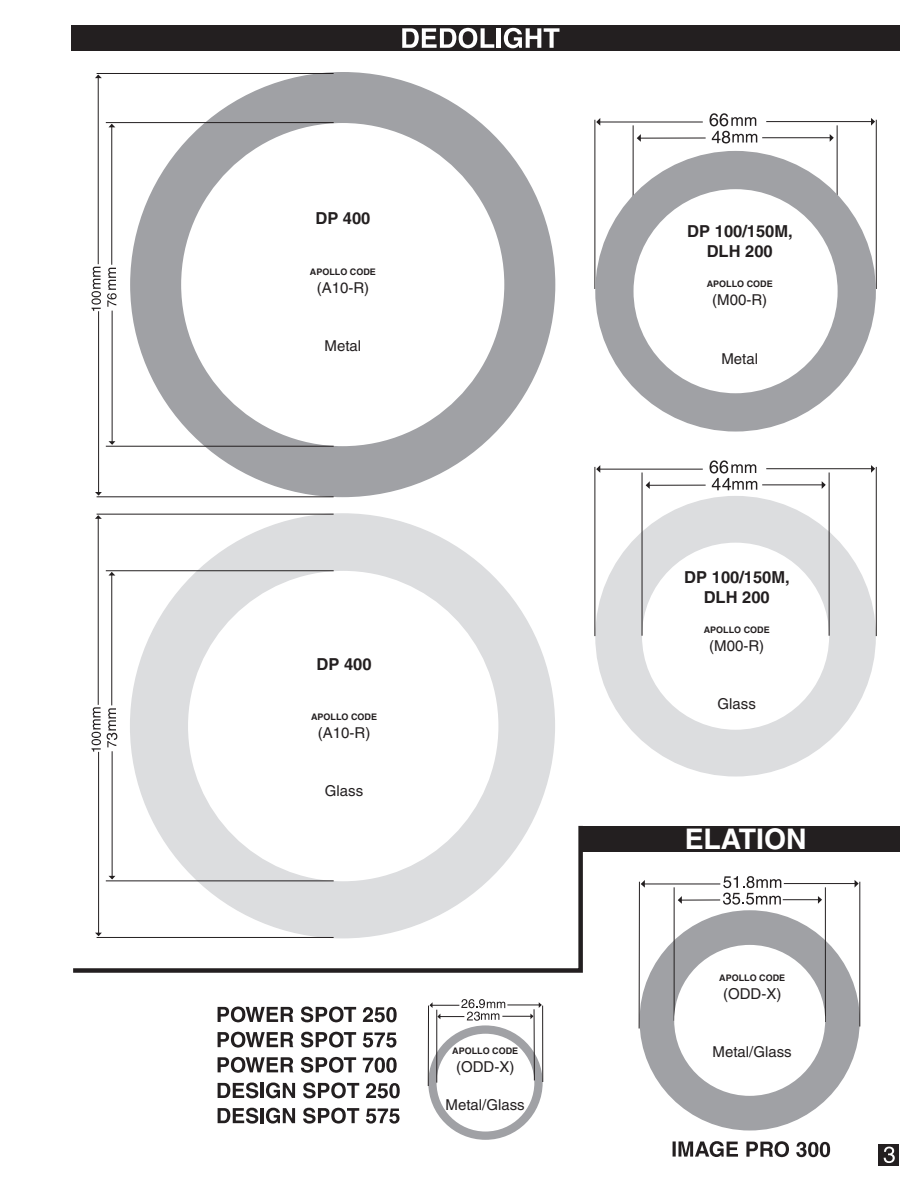
<style>
.page{position:relative;width:918px;height:1188px;background:#fff}
.page>*{position:absolute;margin:0;border:0;box-sizing:border-box;transform-origin:0 0}
.t1{font:700 28.35px "Helvetica";color:#fff}
.t2{font:700 16.5px/19.8px "Helvetica";color:#231f20;text-align:center}
.t3{font:15px "Helvetica";color:#231f20}
.t4{font:700 9px "Helvetica";color:#231f20}
</style>
<div class="page">
<div style="left:72px;top:26px;width:828px;height:25px;background:#231f20"></div>
<div style="left:581px;top:826px;width:318px;height:26px;background:#231f20"></div>
<hr style="left:638px;top:138px;width:68px;height:1px;background:#231f20">
<svg style="left:637px;top:134px;width:4px;height:8px"></svg>
<hr style="left:762px;top:137px;width:71px;height:1px;background:#231f20">
<svg style="left:830px;top:134px;width:4px;height:8px"></svg>
<hr style="left:876px;top:120px;width:1px;height:169px;background:#231f20">
<hr style="left:595px;top:120px;width:1px;height:169px;background:#231f20">
<hr style="left:766px;top:121px;width:108px;height:1px;background:#231f20">
<svg style="left:871px;top:118px;width:4px;height:8px"></svg>
<hr style="left:597px;top:122px;width:106px;height:1px;background:#231f20">
<svg style="left:596px;top:118px;width:4px;height:8px"></svg>
<hr style="left:837px;top:125px;width:1px;height:164px;background:#231f20">
<hr style="left:633px;top:125px;width:1px;height:164px;background:#231f20">
<svg style="left:402px;top:28px;width:92px;height:20px"></svg>
<hr style="left:497px;top:28px;width:4px;height:20px;background:#fff">
<svg style="left:504px;top:28px;width:56px;height:20px"></svg>
<div style="left:130px;top:72px;width:425px;height:425px;background:#a0a1a5;border-radius:50%"></div>
<div style="left:181px;top:123px;width:323px;height:323px;background:#fff;border-radius:50%"></div>
<div style="left:130px;top:513px;width:425px;height:425px;background:#dcdddf;border-radius:50%"></div>
<div style="left:188px;top:571px;width:310px;height:310px;background:#fff;border-radius:50%"></div>
<div style="left:595px;top:151px;width:281px;height:281px;background:#a0a1a5;border-radius:50%"></div>
<div style="left:595px;top:496px;width:281px;height:281px;background:#dcdddf;border-radius:50%"></div>
<div style="left:428px;top:1025px;width:115px;height:115px;background:#a0a1a5;border-radius:50%"></div>
<div style="left:640px;top:910px;width:220px;height:221px;background:#a0a1a5;border-radius:50%"></div>
<hr style="left:112px;top:311px;width:1px;height:133px;background:#231f20">
<svg style="left:109px;top:441px;width:6px;height:4px"></svg>
<hr style="left:111px;top:125px;width:1px;height:140px;background:#231f20">
<hr style="left:97px;top:73px;width:237px;height:1px;background:#231f20">
<hr style="left:97px;top:497px;width:237px;height:1px;background:#231f20">
<hr style="left:98px;top:75px;width:1px;height:189px;background:#231f20">
<svg style="left:95px;top:75px;width:7px;height:3px"></svg>
<hr style="left:98px;top:311px;width:1px;height:184px;background:#231f20">
<svg style="left:95px;top:492px;width:7px;height:4px"></svg>
<hr style="left:106px;top:122px;width:228px;height:1px;background:#231f20">
<hr style="left:106px;top:446px;width:228px;height:1px;background:#231f20">
<svg style="left:92px;top:267px;width:9px;height:44px"></svg>
<svg style="left:107px;top:268px;width:10px;height:39px"></svg>
<hr style="left:112px;top:751px;width:1px;height:128px;background:#231f20">
<hr style="left:111px;top:573px;width:1px;height:132px;background:#231f20">
<svg style="left:109px;top:572px;width:6px;height:4px"></svg>
<hr style="left:97px;top:514px;width:237px;height:1px;background:#231f20">
<hr style="left:98px;top:516px;width:1px;height:189px;background:#231f20">
<svg style="left:95px;top:515px;width:7px;height:4px"></svg>
<hr style="left:98px;top:752px;width:1px;height:183px;background:#231f20">
<hr style="left:106px;top:570px;width:228px;height:1px;background:#231f20">
<svg style="left:92px;top:707px;width:9px;height:45px"></svg>
<svg style="left:107px;top:708px;width:10px;height:39px"></svg>
<div style="left:634px;top:189px;width:204px;height:204px;background:#fff;border-radius:50%"></div>
<div style="left:642px;top:543px;width:187px;height:187px;background:#fff;border-radius:50%"></div>
<svg style="left:710px;top:113px;width:47px;height:30px"></svg>
<hr style="left:647px;top:485px;width:59px;height:1px;background:#231f20">
<svg style="left:646px;top:481px;width:4px;height:8px"></svg>
<hr style="left:762px;top:485px;width:63px;height:1px;background:#231f20">
<svg style="left:822px;top:481px;width:4px;height:8px"></svg>
<hr style="left:876px;top:467px;width:1px;height:169px;background:#231f20">
<hr style="left:595px;top:467px;width:1px;height:169px;background:#231f20">
<hr style="left:766px;top:468px;width:108px;height:1px;background:#231f20">
<svg style="left:871px;top:465px;width:4px;height:8px"></svg>
<hr style="left:597px;top:469px;width:106px;height:1px;background:#231f20">
<svg style="left:596px;top:465px;width:4px;height:8px"></svg>
<hr style="left:829px;top:473px;width:1px;height:163px;background:#231f20">
<hr style="left:642px;top:473px;width:1px;height:163px;background:#231f20">
<svg style="left:710px;top:460px;width:47px;height:30px"></svg>
<hr style="left:679px;top:900px;width:41px;height:1px;background:#231f20">
<svg style="left:678px;top:896px;width:4px;height:8px"></svg>
<hr style="left:783px;top:899px;width:38px;height:1px;background:#231f20">
<svg style="left:818px;top:896px;width:4px;height:8px"></svg>
<hr style="left:860px;top:882px;width:1px;height:144px;background:#231f20">
<hr style="left:639px;top:882px;width:1px;height:146px;background:#231f20">
<hr style="left:784px;top:883px;width:74px;height:1px;background:#231f20">
<svg style="left:855px;top:880px;width:4px;height:7px"></svg>
<hr style="left:642px;top:884px;width:78px;height:1px;background:#231f20">
<svg style="left:641px;top:880px;width:4px;height:8px"></svg>
<hr style="left:825px;top:887px;width:1px;height:135px;background:#231f20">
<hr style="left:674px;top:887px;width:1px;height:134px;background:#231f20">
<hr style="left:673px;top:1141px;width:3px;height:16px;background:#231f20">
<svg style="left:678px;top:1141px;width:60px;height:16px"></svg>
<svg style="left:746px;top:1141px;width:43px;height:16px"></svg>
<div style="left:674px;top:945px;width:151px;height:151px;background:#fff;border-radius:50%"></div>
<svg style="left:796px;top:1142px;width:34px;height:15px"></svg>
<div style="left:437px;top:1034px;width:97px;height:98px;background:#fff;border-radius:50%"></div>
<svg style="left:73px;top:821px;width:510px;height:152px"></svg>
<svg style="left:218px;top:1006px;width:75px;height:16px"></svg>
<svg style="left:301px;top:1006px;width:55px;height:16px"></svg>
<svg style="left:363px;top:1007px;width:34px;height:15px"></svg>
<svg style="left:218px;top:1032px;width:75px;height:16px"></svg>
<svg style="left:301px;top:1032px;width:55px;height:16px"></svg>
<svg style="left:363px;top:1033px;width:33px;height:15px"></svg>
<svg style="left:218px;top:1057px;width:75px;height:16px"></svg>
<svg style="left:301px;top:1057px;width:55px;height:16px"></svg>
<svg style="left:363px;top:1057px;width:34px;height:16px"></svg>
<hr style="left:502px;top:1016px;width:31px;height:1px;background:#231f20">
<hr style="left:542px;top:1006px;width:1px;height:76px;background:#231f20">
<hr style="left:428px;top:1006px;width:1px;height:80px;background:#231f20">
<hr style="left:507px;top:1005px;width:34px;height:1px;background:#231f20">
<hr style="left:534px;top:1009px;width:1px;height:71px;background:#231f20">
<hr style="left:437px;top:1010px;width:1px;height:73px;background:#231f20">
<svg style="left:430px;top:999px;width:75px;height:22px"></svg>
<svg style="left:723px;top:876px;width:58px;height:29px"></svg>
<div style="left:879px;top:1144px;width:20px;height:22px;background:#231f20"></div>
<svg style="left:884px;top:1147px;width:11px;height:16px"></svg>
<svg style="left:218px;top:1083px;width:40px;height:15px"></svg>
<hr style="left:261px;top:1083px;width:3px;height:15px;background:#231f20">
<svg style="left:266px;top:1083px;width:29px;height:15px"></svg>
<svg style="left:303px;top:1083px;width:56px;height:15px"></svg>
<svg style="left:366px;top:1083px;width:34px;height:15px"></svg>
<svg style="left:218px;top:1108px;width:40px;height:16px"></svg>
<hr style="left:261px;top:1108px;width:3px;height:15px;background:#231f20">
<svg style="left:266px;top:1108px;width:29px;height:16px"></svg>
<svg style="left:303px;top:1108px;width:56px;height:16px"></svg>
<svg style="left:366px;top:1109px;width:34px;height:15px"></svg>
<p class="t2" style="left:315px;top:208px;width:57px">DP 400</p>
<p class="t4" style="left:310px;top:266px;width:68px">APOLLO CODE</p>
<p class="t3" style="left:317px;top:279px;width:54px">(A10-R)</p>
<p class="t3" style="left:325px;top:337px;width:38px">Metal</p>
<p class="t2" style="left:687px;top:221px;width:107px">DP 100/150M,<br>DLH 200</p>
<p class="t4" style="left:707px;top:279px;width:68px">APOLLO CODE</p>
<p class="t3" style="left:712px;top:291px;width:56px">(M00-R)</p>
<p class="t3" style="left:721px;top:350px;width:38px">Metal</p>
<p class="t2" style="left:317px;top:654px;width:57px">DP 400</p>
<p class="t4" style="left:311px;top:712px;width:68px">APOLLO CODE</p>
<p class="t3" style="left:318px;top:724px;width:54px">(A10-R)</p>
<p class="t3" style="left:325px;top:782px;width:40px">Glass</p>
<p class="t2" style="left:684px;top:567px;width:107px">DP 100/150M,<br>DLH 200</p>
<p class="t4" style="left:704px;top:624px;width:68px">APOLLO CODE</p>
<p class="t3" style="left:709px;top:637px;width:56px">(M00-R)</p>
<p class="t3" style="left:718px;top:695px;width:40px">Glass</p>
<h1 class="t1" style="left:685px;top:821px;width:124px">ELATION</h1>
<p class="t4" style="left:719px;top:973px;width:68px">APOLLO CODE</p>
<p class="t3" style="left:723px;top:985px;width:60px">(ODD-X)</p>
<p class="t4" style="left:452px;top:1046px;width:68px">APOLLO CODE</p>
<p class="t3" style="left:713px;top:1043px;width:81px">Metal/Glass</p>
<p class="t3" style="left:456px;top:1058px;width:60px">(ODD-X)</p>
<p class="t3" style="left:446px;top:1096px;width:81px">Metal/Glass</p>
</div>
